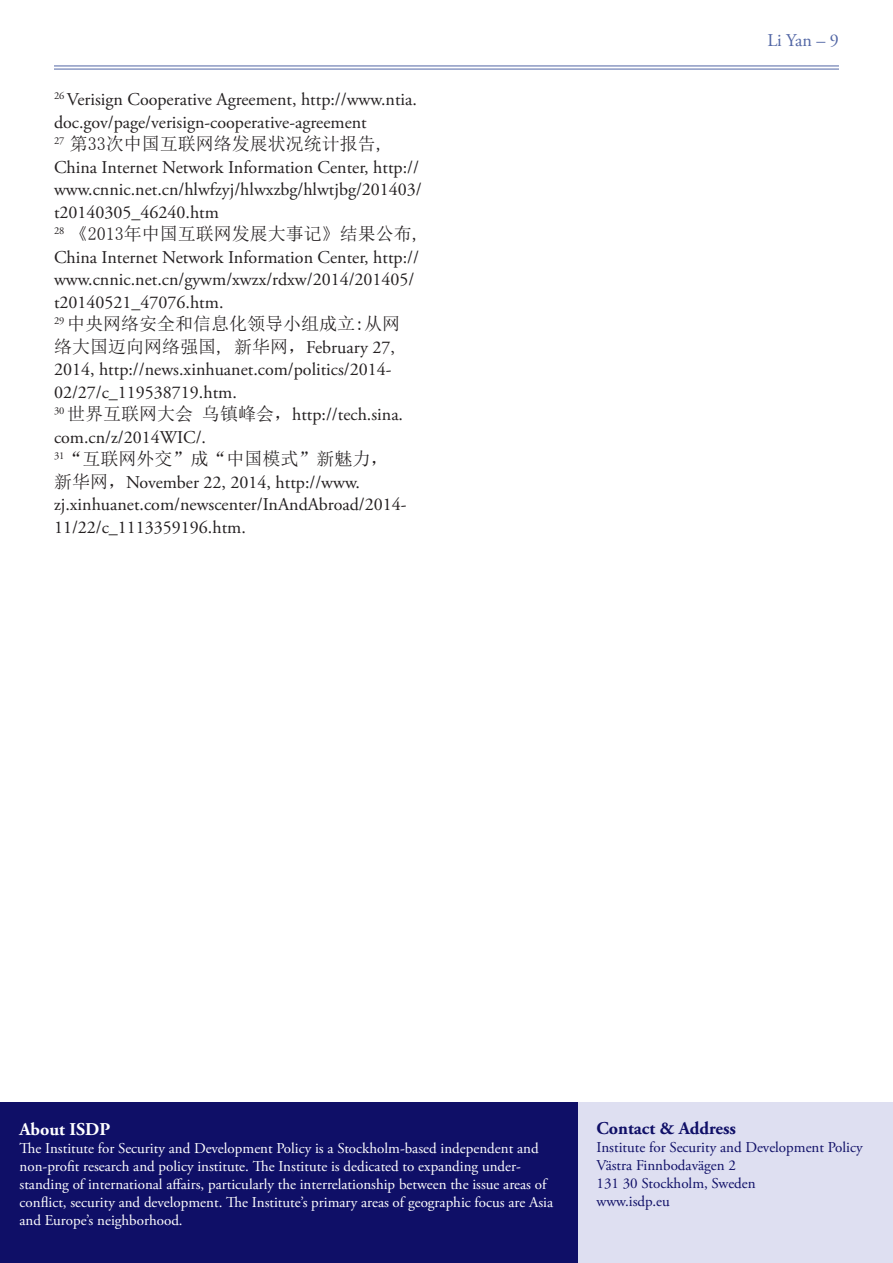
<style>
.page{position:relative;width:893px;height:1263px;background:#fff}
.page>*{position:absolute;margin:0;border:0;box-sizing:border-box;transform-origin:0 0}
.Main_Paragraph{font:18px/22.5px "Adobe Garamond Pro";color:#231f20}
.Info_Box{font:700 18px "Adobe Garamond Pro";color:#0f0f67}
.Info_Box-2{font:700 18px "Adobe Garamond Pro";color:#fff}
.t1{font:18px "Adobe Garamond Pro";color:#5266a5}
.Info_Box-3{font:15px/18px "Adobe Garamond Pro";color:#fff}
.Info_Box-4{font:15px "Adobe Garamond Pro";color:#0f0f67}
.s1{font-family:"Sim Sun"}
</style>
<div class="page">
<hr style="left:54px;top:66px;width:785px;height:1px;background:#5266a5">
<hr style="left:54px;top:69px;width:785px;height:1px;background:#5266a5">
<div style="left:0;top:1103px;width:578px;height:160px;background:#0f0f67"></div>
<div style="left:578px;top:1103px;width:315px;height:160px;background:#dedff1"></div>
<p class="Main_Paragraph" style="left:54px;top:89px;width:364px"><sup>26</sup> Verisign Cooperative Agreement, http://www.ntia. doc.gov/page/verisign-cooperative-agreement</p>
<p class="Main_Paragraph" style="left:54px;top:134px;width:369px"><sup>27</sup> <span class="s1">第33次中国互联网络发展状况统计报告, </span>China Internet Network Information Center, http:// www.cnnic.net.cn/hlwfzyj/hlwxzbg/hlwtjbg/201403/ t20140305_46240.htm</p>
<p class="Main_Paragraph" style="left:54px;top:224px;width:368px"><sup>28</sup> <span class="s1">《2013年中国互联网发展大事记》结果公布, </span>China Internet Network Information Center, http:// www.cnnic.net.cn/gywm/xwzx/rdxw/2014/201405/ t20140521_47076.htm.</p>
<p class="Main_Paragraph" style="left:54px;top:314px;width:348px"><sup>29</sup> <span class="s1">中央网络安全和信息化领导小组成立:从网络大国迈向网络强国, 新华网，</span>February 27, 2014, http://news.xinhuanet.com/politics/2014- 02/27/c_119538719.htm.</p>
<p class="Main_Paragraph" style="left:54px;top:404px;width:351px"><sup>30</sup> <span class="s1">世界互联网大会 乌镇峰会，</span>http://tech.sina. com.cn/z/2014WIC/.</p>
<p class="Main_Paragraph" style="left:54px;top:449px;width:354px"><sup>31</sup><span class="s1">“互联网外交”成“中国模式”新魅力，新华网，</span>November 22, 2014, http://www. zj.xinhuanet.com/newscenter/InAndAbroad/2014- 11/22/c_1113359196.htm.</p>
<p class="t1" style="left:767px;top:30px;width:73px">Li Yan – 9</p>
<p class="Info_Box-2" style="left:20px;top:1119px;width:92px">About ISDP</p>
<p class="Info_Box-3" style="left:20px;top:1140px;width:535px">The Institute for Security and Development Policy is a Stockholm-based independent and non-profit research and policy institute. The Institute is dedicated to expanding under&shy;standing of international affairs, particularly the interrelationship between the issue areas of conflict, security and development. The Institute’s primary areas of geographic focus are Asia and Europe’s neighborhood.</p>
<p class="Info_Box" style="left:596px;top:1118px;width:141px">Contact &amp; Address</p>
<p class="Info_Box-4" style="left:596px;top:1138px;width:268px">Institute for Security and Development Policy</p>
<p class="Info_Box-4" style="left:596px;top:1156px;width:141px">Västra Finnbodavägen 2</p>
<p class="Info_Box-4" style="left:596px;top:1174px;width:161px">131 30 Stockholm, Sweden</p>
<p class="Info_Box-4" style="left:596px;top:1192px;width:75px">www.isdp.eu</p>
</div>
